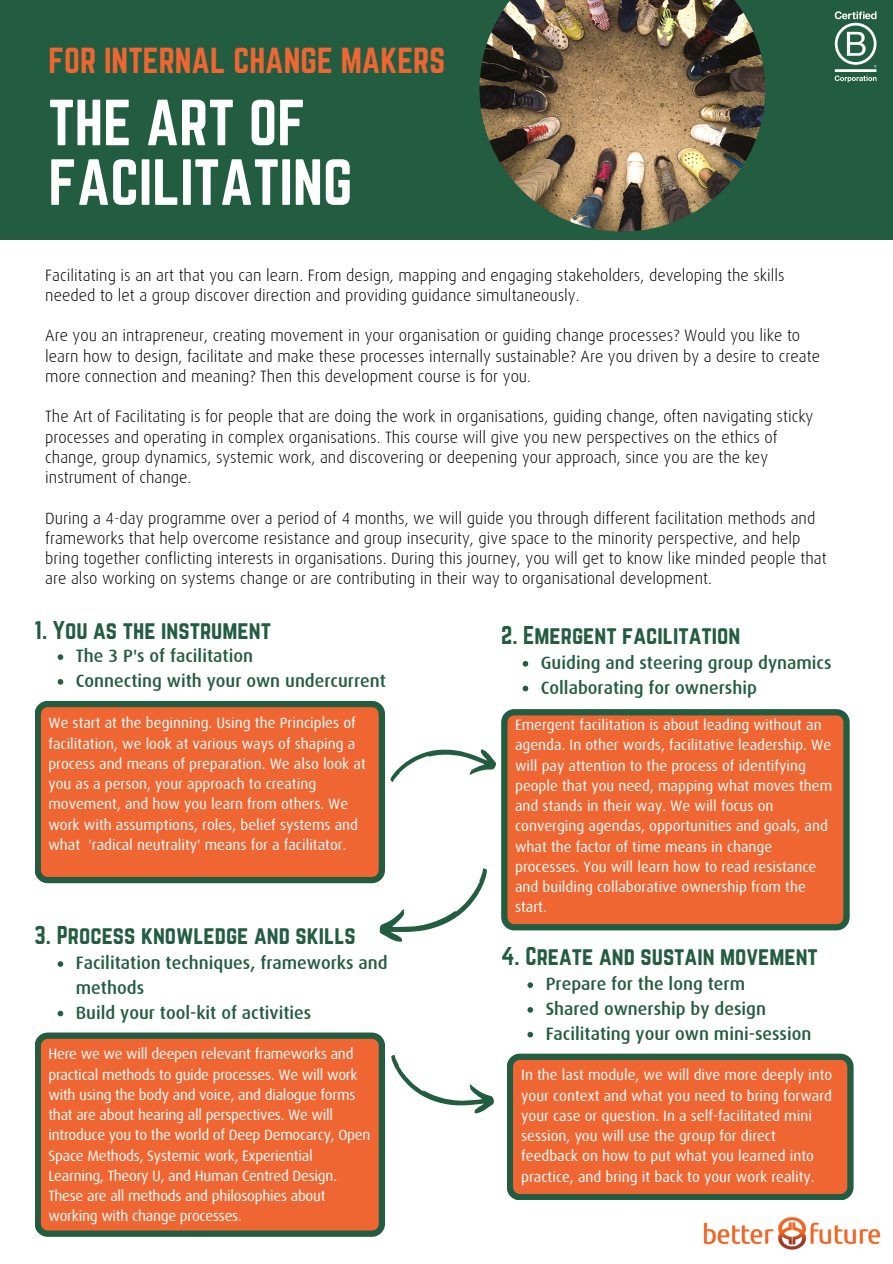
<style>
.page{position:relative;width:893px;height:1264px;background:#fff}
.page>*{position:absolute;margin:0;border:0;box-sizing:border-box;transform-origin:0 0}
.t1{font:57px/59.6px "Norwester";color:#fff}
.t2{font:31.65px "Norwester";color:#f06632}
.t3{font:22.5px "Norwester";color:#225c41}
.t4{font:500 18px/24.8px "Dax";color:#225c41}
.t5{font:300 16.5px/20.2px "Dax";color:#000}
.t6{font:15px/20.2px "Dax";color:#fff}
</style>
<div class="page">
<div style="left:0;top:0;width:892px;height:240px;background:#225c41"></div>
<svg style="left:507px;top:1053px;width:346px;height:147px;background:#d96535"></svg>
<svg style="left:35px;top:701px;width:350px;height:182px;background:#da6533"></svg>
<svg style="left:501px;top:709px;width:348px;height:221px;background:#de6533"></svg>
<svg style="left:35px;top:1032px;width:350px;height:204px;background:#de6534"></svg>
<img style="left:479px;top:0;width:286px;height:231px">
<hr style="left:834px;top:69px;width:42px;height:3px;background:#fff">
<svg style="left:834px;top:11px;width:42px;height:57px"></svg>
<svg style="left:834px;top:75px;width:42px;height:7px"></svg>
<svg style="left:390px;top:749px;width:106px;height:33px"></svg>
<svg style="left:58px;top:961px;width:5px;height:5px"></svg>
<svg style="left:58px;top:1010px;width:5px;height:6px"></svg>
<svg style="left:373px;top:867px;width:114px;height:75px"></svg>
<svg style="left:381px;top:1053px;width:113px;height:68px"></svg>
<img style="left:703px;top:1216px;width:178px;height:34px">
<svg style="left:527px;top:982px;width:6px;height:5px"></svg>
<svg style="left:527px;top:1007px;width:6px;height:5px"></svg>
<svg style="left:527px;top:1031px;width:6px;height:6px"></svg>
<svg style="left:58px;top:654px;width:5px;height:6px"></svg>
<svg style="left:58px;top:679px;width:5px;height:5px"></svg>
<svg style="left:522px;top:661px;width:6px;height:5px"></svg>
<svg style="left:522px;top:685px;width:6px;height:6px"></svg>
<h2 class="t2" style="left:48px;top:42px;width:398px">FOR INTERNAL CHANGE MAKERS</h2>
<h1 class="t1" style="left:48px;top:93px;width:305px">THE ART OF<br>FACILITATING</h1>
<p class="t5" style="left:45px;top:265px;width:741px">Facilitating is an art that you can learn. From design, mapping and engaging stakeholders, developing the skills needed to let a group discover direction and providing guidance simultaneously.</p>
<p class="t5" style="left:45px;top:326px;width:776px">Are you an intrapreneur, creating movement in your organisation or guiding change processes? Would you like to learn how to design, facilitate and make these processes internally sustainable? Are you driven by a desire to create more connection and meaning? Then this development course is for you.</p>
<p class="t5" style="left:45px;top:407px;width:769px">The Art of Facilitating is for people that are doing the work in organisations, guiding change, often navigating sticky processes and operating in complex organisations. This course will give you new perspectives on the ethics of change, group dynamics, systemic work, and discovering or deepening your approach, since you are the key instrument of change.</p>
<p class="t5" style="left:45px;top:508px;width:782px">During a 4-day programme over a period of 4 months, we will guide you through different facilitation methods and frameworks that help overcome resistance and group insecurity, give space to the minority perspective, and help bring together conflicting interests in organisations. During this journey, you will get to know like minded people that are also working on systems change or are contributing in their way to organisational development.</p>
<h3 class="t3" style="left:35px;top:616px;width:238px">1. You as the instrument</h3>
<p class="t4" style="left:76px;top:643px;width:311px">The 3 P's of facilitation<br>Connecting with your own undercurrent</p>
<p class="t6" style="left:48px;top:713px;width:319px">We start at the beginning. Using the Principles of facilitation, we look at various ways of shaping a process and means of preparation. We also look at you as a person, your approach to creating movement, and how you learn from others. We work with assumptions, roles, belief systems and what 'radical neutrality' means for a facilitator.</p>
<h3 class="t3" style="left:35px;top:921px;width:322px">3. Process knowledge and skills</h3>
<p class="t4" style="left:76px;top:950px;width:313px">Facilitation techniques, frameworks and methods<br>Build your tool-kit of activities</p>
<p class="t6" style="left:48px;top:1043px;width:323px">Here we we will deepen relevant frameworks and practical methods to guide processes. We will work with using the body and voice, and dialogue forms that are about hearing all perspectives. We will introduce you to the world of Deep Democarcy, Open Space Methods, Systemic work, Experiential Learning, Theory U, and Human Centred Design.<br>These are all methods and philosophies about working with change processes.</p>
<h3 class="t3" style="left:501px;top:621px;width:240px">2. Emergent facilitation</h3>
<p class="t4" style="left:541px;top:650px;width:292px">Guiding and steering group dynamics<br>Collaborating for ownership</p>
<p class="t6" style="left:515px;top:714px;width:319px">Emergent facilitation is about leading without an agenda. In other words, facilitative leadership. We will pay attention to the process of identifying people that you need, mapping what moves them and stands in their way. We will focus on converging agendas, opportunities and goals, and what the factor of time means in change processes. You will learn how to read resistance and building collaborative ownership from the start.</p>
<h3 class="t3" style="left:501px;top:942px;width:318px">4. Create and sustain movement</h3>
<p class="t4" style="left:545px;top:971px;width:267px">Prepare for the long term<br>Shared ownership by design<br>Facilitating your own mini-session</p>
<p class="t6" style="left:521px;top:1064px;width:313px">In the last module, we will dive more deeply into your context and what you need to bring forward your case or question. In a self-facilitated mini session, you will use the group for direct feedback on how to put what you learned into practice, and bring it back to your work reality.</p>
</div>
